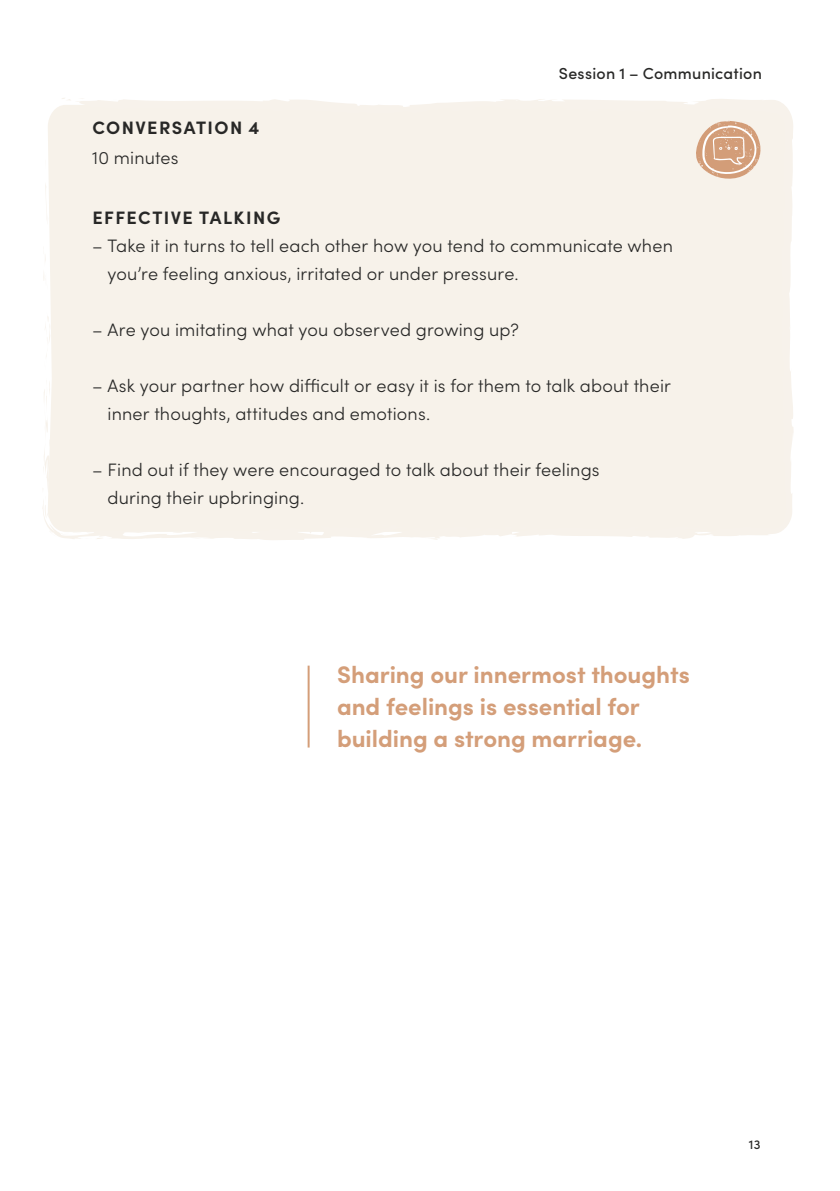
<style>
.page{position:relative;width:840px;height:1191px;background:#fff}
.page>*{position:absolute;margin:0;border:0;box-sizing:border-box;transform-origin:0 0}
.t1{font:700 24px/32px "Sofia Pro";color:#d49e79}
.t2{font:300 18px/28px "Sofia Pro";letter-spacing:.01em;color:#282827}
.t3{font:700 18px "Sofia Pro";letter-spacing:.075em;color:#282827}
.t4{font:500 16px "Sofia Pro";letter-spacing:.015em;color:#282827}
.t5{font:500 13px "Sofia Pro";color:#282827}
</style>
<div class="page">
<div style="left:42px;top:99px;width:751px;height:441px;background:#f7f2ea"></div>
<svg style="left:699px;top:527px;width:16px;height:5px"></svg>
<svg style="left:782px;top:126px;width:2px;height:6px"></svg>
<svg style="left:43px;top:378px;width:7px;height:140px"></svg>
<svg style="left:48px;top:525px;width:65px;height:15px"></svg>
<svg style="left:163px;top:528px;width:52px;height:11px"></svg>
<svg style="left:420px;top:524px;width:18px;height:4px"></svg>
<svg style="left:61px;top:98px;width:10px;height:3px"></svg>
<svg style="left:780px;top:303px;width:2px;height:13px"></svg>
<svg style="left:780px;top:203px;width:2px;height:14px"></svg>
<hr style="left:307px;top:665px;width:2px;height:82px;background:#d49e79">
<svg style="left:694px;top:120px;width:68px;height:61px;background:#e2c1a9"></svg>
<p class="t3" style="left:92px;top:114px;width:168px">CONVERSATION 4</p>
<p class="t2" style="left:92px;top:143px;width:88px">10 minutes</p>
<p class="t4" style="left:558px;top:61px;width:204px">Session 1 – Communication</p>
<p class="t3" style="left:92px;top:204px;width:189px">EFFECTIVE TALKING</p>
<p class="t2" style="left:107px;top:231px;width:566px;text-indent:-15px">– Take it in turns to tell each other how you tend to communicate when you’re feeling anxious, irritated or under pressure.</p>
<p class="t2" style="left:92px;top:315px;width:428px">– Are you imitating what you observed growing up?</p>
<p class="t2" style="left:107px;top:371px;width:564px;text-indent:-15px">– Ask your partner how difficult or easy it is for them to talk about their inner thoughts, attitudes and emotions.</p>
<p class="t2" style="left:107px;top:455px;width:493px;text-indent:-15px">– Find out if they were encouraged to talk about their feelings during their upbringing.</p>
<h1 class="t1" style="left:337px;top:656px;width:354px">Sharing our innermost thoughts and feelings is essential for building a strong marriage.</h1>
<p class="t5" style="left:748px;top:1135px;width:13px">13</p>
</div>
